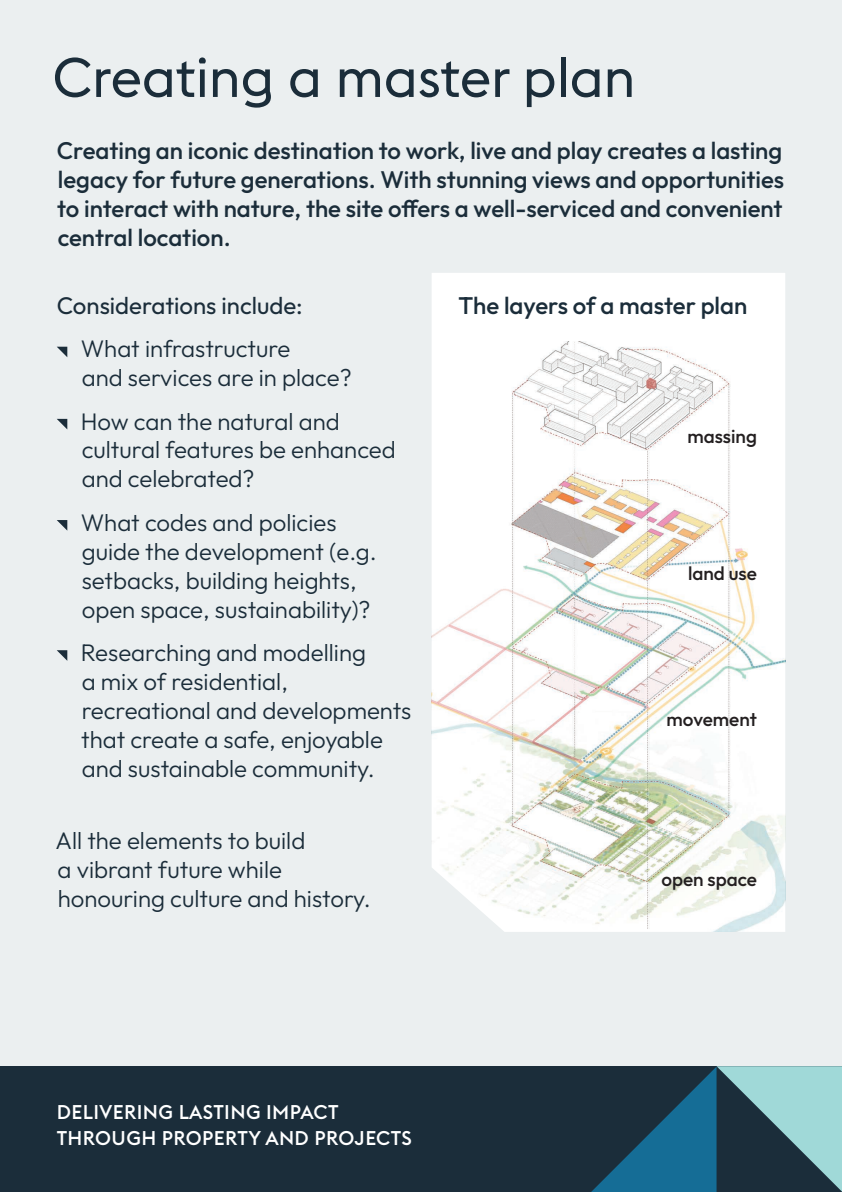
<style>
.page{position:relative;width:842px;height:1192px;background:#fff}
.page>*{position:absolute;margin:0;border:0;box-sizing:border-box;transform-origin:0 0}
.Heading{font:55px "Euclid Flex";color:#1b2d3a}
.Bullet_charcoal{font:100 24px/29px "Outfit";color:#1b2d3a}
.Charcoal_Body_Text__39px{font:100 24px/29px "Outfit";color:#1b2d3a;text-align:justify}
.t1{font:500 19.6px/26px "Euclid Flex";letter-spacing:.02em;color:#fff}
.t2{font:100 19px "Outfit";color:#231f20}
</style>
<div class="page">
<div style="left:0;top:0;width:842px;height:1067px;background:#ebeff0"></div>
<div style="left:0;top:1067px;width:842px;height:125px;background:#1b2d3a"></div>
<svg style="left:591px;top:1066px;width:251px;height:126px"></svg>
<div style="left:432px;top:273px;width:353px;height:69px;background:#fff"></div>
<svg style="left:57px;top:347px;width:10px;height:10px"></svg>
<svg style="left:57px;top:419px;width:10px;height:10px"></svg>
<svg style="left:57px;top:520px;width:10px;height:11px"></svg>
<svg style="left:57px;top:650px;width:10px;height:11px"></svg>
<img style="left:432px;top:342px;width:353px;height:590px">
<p class="Heading" style="left:52px;top:46px;width:584px">Creating a master plan</p>
<p class="Charcoal_Body_Text__39px" style="left:57px;top:136px;width:729px">Creating an iconic destination to work, live and play creates a lasting legacy for future generations. With stunning views and opportunities to interact with nature, the site offers a well-serviced and convenient central location.</p>
<p class="Charcoal_Body_Text__39px" style="left:57px;top:291px;width:247px">Considerations include:</p>
<p class="Bullet_charcoal" style="left:81px;top:334px;width:272px">What infrastructure<br>and services are in place?</p>
<p class="Bullet_charcoal" style="left:81px;top:406px;width:317px">How can the natural and cultural features be enhanced and celebrated?</p>
<p class="Bullet_charcoal" style="left:81px;top:508px;width:297px">What codes and policies guide the development (e.g. setbacks, building heights, open space, sustainability)?</p>
<p class="Bullet_charcoal" style="left:81px;top:638px;width:332px">Researching and modelling<br>a mix of residential, recreational and developments that create a safe, enjoyable and sustainable community.</p>
<p class="Charcoal_Body_Text__39px" style="left:55px;top:826px;width:317px;text-align:left">All the elements to build<br>a vibrant future while honouring culture and history.</p>
<p class="Charcoal_Body_Text__39px" style="left:458px;top:291px;width:290px">The layers of a master plan</p>
<p class="t2" style="left:687px;top:425px;width:71px">massing</p>
<p class="t2" style="left:688px;top:563px;width:70px">land use</p>
<p class="t2" style="left:667px;top:708px;width:92px">movement</p>
<p class="t2" style="left:661px;top:868px;width:97px">open space</p>
<p class="t1" style="left:57px;top:1099px;width:357px">DELIVERING LASTING IMPACT<br>THROUGH PROPERTY AND PROJECTS</p>
</div>
